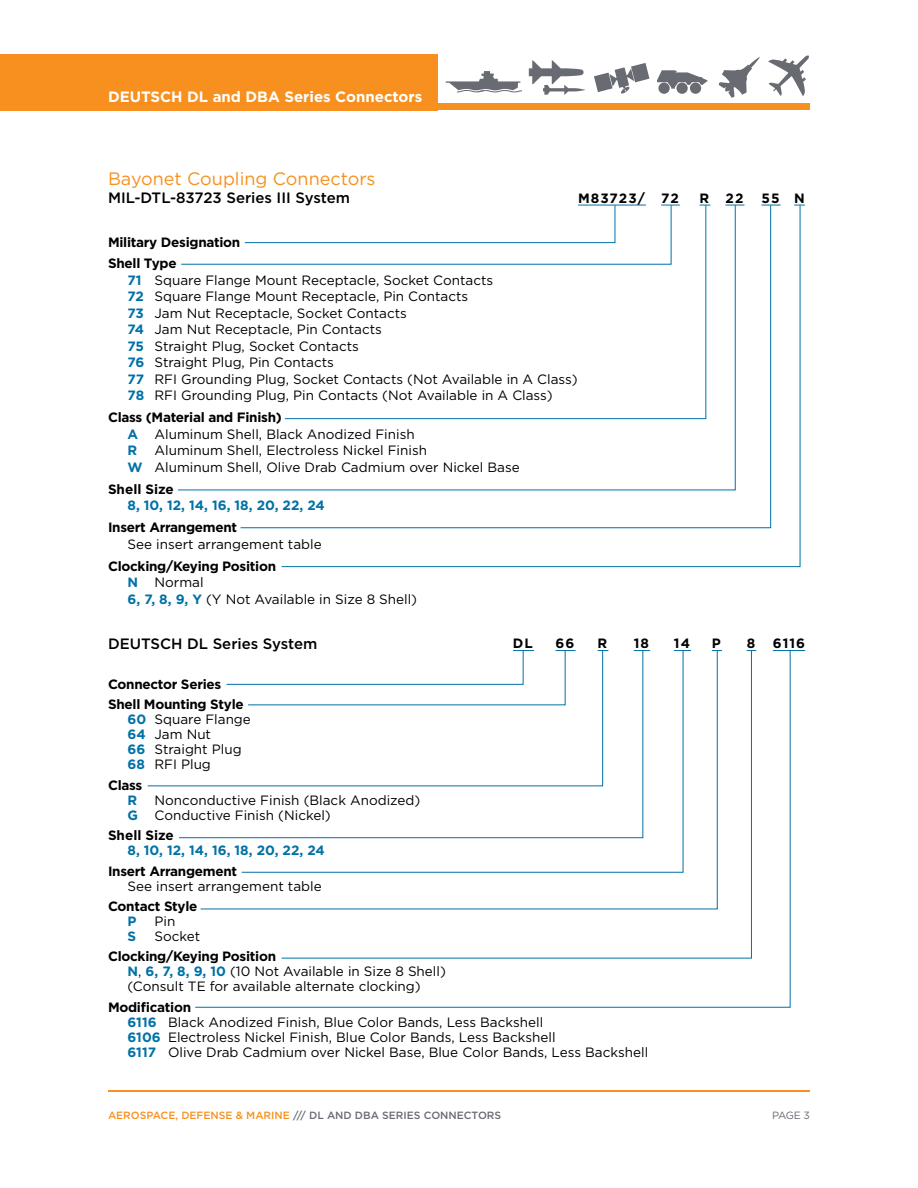
<style>
.page{position:relative;width:918px;height:1188px;background:#fff}
.page>*{position:absolute;margin:0;border:0;box-sizing:border-box;transform-origin:0 0}
.t1{font:18px "Gotham";color:#f7901e}
.t2{font:500 15px "Gotham";color:#000}
.t3{font:700 15px "Gotham";color:#fff}
.t4{font:13.5px/16.5px "Gotham";color:#000}
.t5{font:700 13.5px/21.9px "Gotham";letter-spacing:-.02em;color:#000}
.t6{font:700 13.5px "Gotham";color:#0071a6}
.t7{font:700 13.5px "Gotham";color:#000}
.t8{font:700 13.5px "Gotham";letter-spacing:.07em;color:#000}
.t9{font:500 10.5px "Gotham";color:#696b73}
.t10{font:10.5px "Gotham";color:#696b73}
.s1{font-weight:700;color:#0071a6}
.s2{font-weight:700}
.s3{color:#f7901e}
</style>
<div class="page">
<hr style="left:108px;top:1090px;width:702px;height:1px;background:#f7901e">
<div style="left:0;top:54px;width:437px;height:56px;background:#f7901e"></div>
<div style="left:0;top:104px;width:810px;height:6px;background:#f7901e"></div>
<hr style="left:773px;top:650px;width:32px;height:1px;background:#0071a6">
<svg style="left:194px;top:650px;width:597px;height:358px"></svg>
<svg style="left:281px;top:204px;width:520px;height:363px"></svg>
<svg style="left:768px;top:55px;width:41px;height:41px"></svg>
<svg style="left:719px;top:57px;width:41px;height:41px"></svg>
<div style="left:676px;top:83px;width:12px;height:11px;background:#696b73;border-radius:50%"></div>
<div style="left:690px;top:83px;width:11px;height:11px;background:#696b73;border-radius:50%"></div>
<svg style="left:657px;top:70px;width:50px;height:19px"></svg>
<div style="left:658px;top:83px;width:12px;height:11px;background:#696b73;border-radius:50%"></div>
<svg style="left:594px;top:63px;width:56px;height:31px"></svg>
<svg style="left:529px;top:60px;width:56px;height:35px"></svg>
<svg style="left:446px;top:71px;width:76px;height:21px"></svg>
<p class="t3" style="left:108px;top:87px;width:316px">DEUTSCH DL and DBA Series Connectors</p>
<h1 class="t1" style="left:108px;top:168px;width:269px">Bayonet Coupling Connectors</h1>
<p class="t2" style="left:108px;top:188px;width:243px">MIL-DTL-83723 Series III System</p>
<p class="t8" style="left:578px;top:189px;width:102px">M83723/ 72</p>
<p class="t5" style="left:700px;top:187px;width:45px">R 22</p>
<p class="t5" style="left:761px;top:187px;width:45px">55 N</p>
<p class="t5" style="left:108px;top:231px;width:134px">Military Designation<br>Shell Type</p>
<p class="t4" style="left:128px;top:272px;width:452px"><span class="s1">71</span> Square Flange Mount Receptacle, Socket Contacts<br><span class="s1">72</span> Square Flange Mount Receptacle, Pin Contacts<br><span class="s1">73</span> Jam Nut Receptacle, Socket Contacts<br><span class="s1">74</span> Jam Nut Receptacle, Pin Contacts<br><span class="s1">75</span> Straight Plug, Socket Contacts<br><span class="s1">76</span> Straight Plug, Pin Contacts<br><span class="s1">77</span> RFI Grounding Plug, Socket Contacts (Not Available in A Class)<br><span class="s1">78</span> RFI Grounding Plug, Pin Contacts (Not Available in A Class)</p>
<p class="t4" style="left:128px;top:409px;width:289px;text-indent:-19px"><span class="s2">Class (Material and Finish)<br></span><span class="s1">A</span> Aluminum Shell, Black Anodized Finish<br><span class="s1">R</span></p>
<p class="t4" style="left:128px;top:442px;width:394px;text-indent:27px">Aluminum Shell, Electroless Nickel Finish<br><span class="s1">W</span> Aluminum Shell, Olive Drab Cadmium over Nickel Base</p>
<p class="t7" style="left:108px;top:480px;width:67px">Shell Size</p>
<p class="t6" style="left:128px;top:497px;width:199px">8, 10, 12, 14, 16, 18, 20, 22, 24</p>
<p class="t5" style="left:108px;top:516px;width:131px">Insert Arrangement</p>
<p class="t4" style="left:128px;top:535px;width:196px">See insert arrangement table</p>
<p class="t4" style="left:128px;top:557px;width:291px;text-indent:-19px"><span class="s2">Clocking/Keying Position<br></span><span class="s1">N</span> Normal<br><span class="s1">6, 7, 8, 9, Y</span> (Y Not Available in Size 8 Shell)</p>
<p class="t5" style="left:513px;top:632px;width:21px">DL</p>
<p class="t5" style="left:555px;top:632px;width:20px">66</p>
<p class="t5" style="left:598px;top:632px;width:11px">R</p>
<p class="t5" style="left:634px;top:632px;width:17px">18</p>
<p class="t5" style="left:674px;top:632px;width:18px">14</p>
<p class="t5" style="left:712px;top:632px;width:11px">P</p>
<p class="t5" style="left:747px;top:632px;width:10px">8</p>
<p class="t5" style="left:773px;top:632px;width:34px">6116</p>
<p class="t5" style="left:108px;top:674px;width:137px;line-height:20.4px">Connector Series<br>Shell Mounting Style</p>
<p class="t4" style="left:128px;top:712px;width:125px;line-height:15px"><span class="s1">60</span> Square Flange<br><span class="s1">64</span> Jam Nut<br><span class="s1">66</span> Straight Plug<br><span class="s1">68</span> RFI Plug</p>
<p class="t5" style="left:108px;top:774px;width:36px">Class</p>
<p class="t6" style="left:128px;top:791px;width:11px">R</p>
<p class="t2" style="left:108px;top:634px;width:211px">DEUTSCH DL Series System</p>
<p class="t4" style="left:128px;top:792px;width:294px;line-height:15px;text-indent:27px">Nonconductive Finish (Black Anodized)<br><span class="s1">G</span> Conductive Finish (Nickel)</p>
<p class="t7" style="left:108px;top:827px;width:67px">Shell Size</p>
<p class="t6" style="left:128px;top:842px;width:199px">8, 10, 12, 14, 16, 18, 20, 22, 24</p>
<p class="t5" style="left:108px;top:860px;width:131px">Insert Arrangement</p>
<p class="t4" style="left:128px;top:877px;width:196px">See insert arrangement table</p>
<p class="t5" style="left:108px;top:895px;width:91px">Contact Style</p>
<p class="t6" style="left:128px;top:912px;width:11px">P</p>
<p class="t4" style="left:155px;top:913px;width:22px">Pin</p>
<p class="t6" style="left:128px;top:927px;width:10px">S</p>
<p class="t4" style="left:155px;top:928px;width:47px">Socket</p>
<p class="t4" style="left:128px;top:949px;width:320px;line-height:15px;text-indent:-19px"><span class="s2">Clocking/Keying Position<br></span><span class="s1">N</span>, <span class="s1">6, 7, 8, 9, 10</span> (10 Not Available in Size 8 Shell) (Consult TE for available alternate clocking)</p>
<p class="t4" style="left:128px;top:999px;width:522px;line-height:15px;text-indent:-19px"><span class="s2">Modification<br></span><span class="s1">6116</span> Black Anodized Finish, Blue Color Bands, Less Backshell<br><span class="s1">6106</span> Electroless Nickel Finish, Blue Color Bands, Less Backshell<br><span class="s1">6117</span> Olive Drab Cadmium over Nickel Base, Blue Color Bands, Less Backshell</p>
<p class="t9" style="left:108px;top:1108px;width:395px"><span class="s3">AEROSPACE, DEFENSE &amp; MARINE</span> /// DL AND DBA SERIES CONNECTORS</p>
<p class="t10" style="left:772px;top:1108px;width:39px">PAGE 3</p>
</div>
